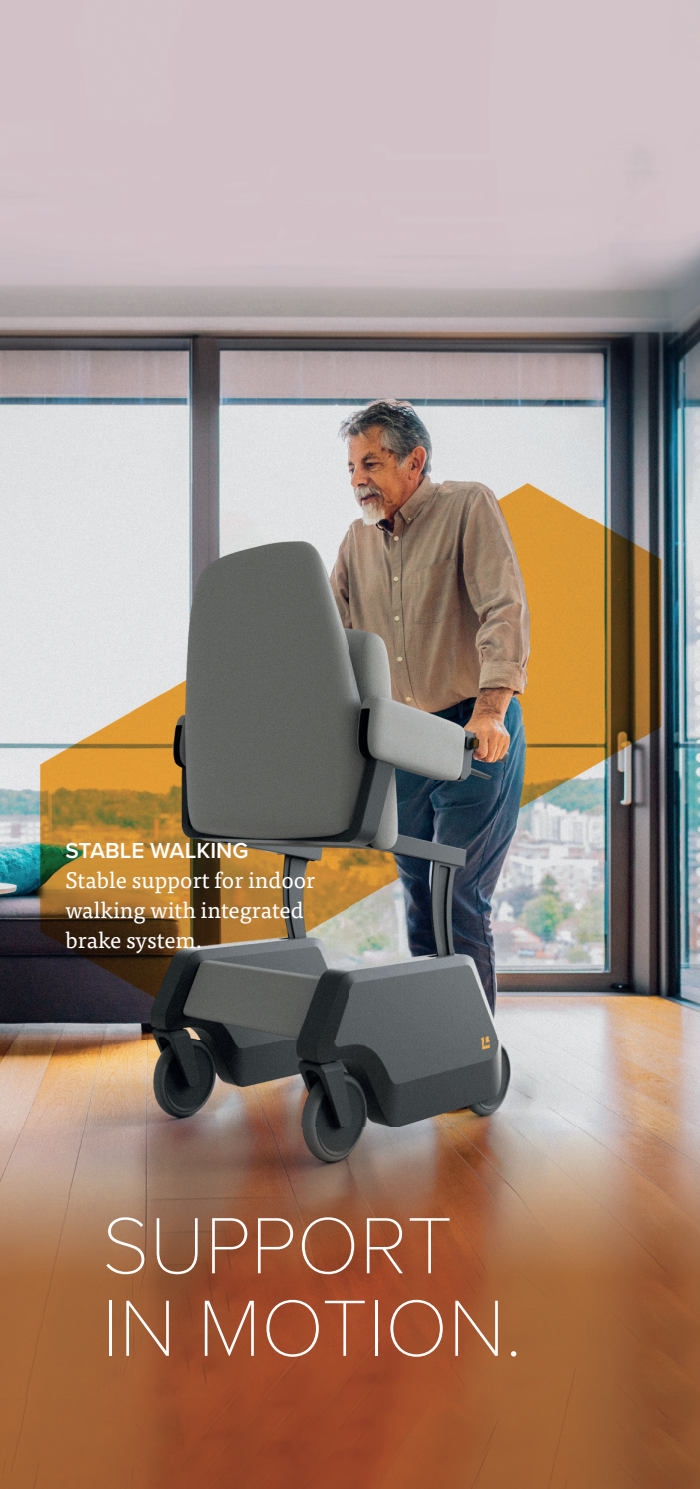
<style>
.page{position:relative;width:700px;height:1489px;background:#fff}
.page>*{position:absolute;margin:0;border:0;box-sizing:border-box;transform-origin:0 0}
.t1{font:100 82.5px/82.5px "Proxima Nova T";color:#fff}
.t2{font:22.5px/30px "Tisa Pro";color:#fff}
.t3{font:600 22.5px "Proxima Nova";color:#fff}
</style>
<div class="page">
<img style="left:0;top:0;width:699px;height:1488px">
<svg style="left:699px;top:1127px;width:1px;height:361px"></svg>
<p class="t3" style="left:65px;top:833px;width:184px">STABLE WALKING</p>
<p class="t2" style="left:65px;top:863px;width:251px">Stable support for indoor walking with integrated brake system.</p>
<h1 class="t1" style="left:102px;top:1199px;width:422px">SUPPORT<br>IN MOTION.</h1>
</div>
